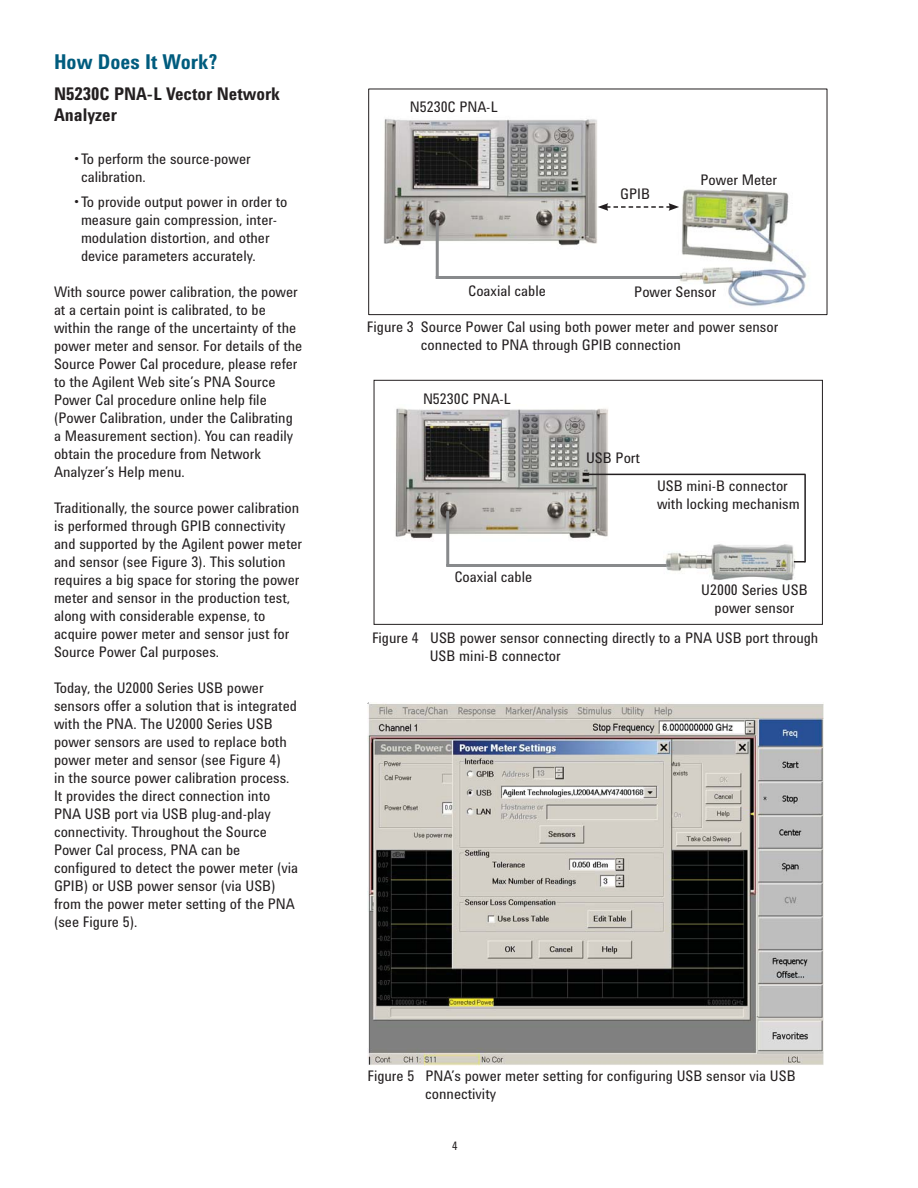
<style>
.page{position:relative;width:918px;height:1188px;background:#fff}
.page>*{position:absolute;margin:0;border:0;box-sizing:border-box;transform-origin:0 0}
.t1{font:700 21px "Agilent Condensed CFF";color:#005c7e}
.t2{font:700 18px/21.6px "Agilent Condensed CFF";color:#231f20}
.t3{font:15px/18px "Agilent Condensed CFF";color:#231f20}
.t4{font:12px "Agilent Condensed CFF";color:#231f20}
</style>
<div class="page">
<div style="left:368px;top:89px;width:459px;height:226px;border:1px solid #231f20"></div>
<img style="left:383px;top:119px;width:214px;height:131px">
<hr style="left:436px;top:220px;width:3px;height:59px;background:#888a8c">
<img style="left:679px;top:189px;width:128px;height:118px">
<svg style="left:598px;top:203px;width:81px;height:8px"></svg>
<hr style="left:436px;top:276px;width:244px;height:3px;background:#888a8c">
<img style="left:368px;top:702px;width:455px;height:363px">
<div style="left:374px;top:380px;width:449px;height:245px;border:1px solid #231f20"></div>
<img style="left:395px;top:408px;width:216px;height:133px">
<img style="left:665px;top:544px;width:131px;height:37px">
<hr style="left:446px;top:564px;width:221px;height:3px;background:#888a8c">
<hr style="left:585px;top:474px;width:221px;height:1px;background:#231f20">
<hr style="left:804px;top:474px;width:2px;height:88px;background:#231f20">
<hr style="left:446px;top:511px;width:3px;height:55px;background:#888a8c">
<h1 class="t1" style="left:54px;top:54px;width:166px">How Does It Work?</h1>
<p class="t2" style="left:54px;top:85px;width:228px">N5230C PNA-L Vector Network<br>Analyzer</p>
<p class="t3" style="left:81px;top:151px;width:171px;text-indent:-7px">• To perform the source-power calibration.</p>
<p class="t3" style="left:81px;top:194px;width:208px;text-indent:-7px">• To provide output power in order to measure gain compression, inter&shy;modulation distortion, and other device parameters accurately.</p>
<p class="t3" style="left:54px;top:284px;width:250px">With source power calibration, the power at a certain point is calibrated, to be within the range of the uncertainty of the power meter and sensor. For details of the Source Power Cal procedure, please refer to the Agilent Web site’s PNA Source Power Cal procedure online help file (Power Calibration, under the Calibrating a Measurement section). You can readily obtain the procedure from Network Analyzer’s Help menu.</p>
<p class="t3" style="left:54px;top:500px;width:250px">Traditionally, the source power calibration is performed through GPIB connectivity and supported by the Agilent power meter and sensor (see Figure 3). This solution requires a big space for storing the power meter and sensor in the production test, along with considerable expense, to acquire power meter and sensor just for Source Power Cal purposes.</p>
<p class="t3" style="left:54px;top:680px;width:246px">Today, the U2000 Series USB power sensors offer a solution that is integrated with the PNA. The U2000 Series USB power sensors are used to replace both power meter and sensor (see Figure 4)<br>in the source power calibration process.<br>It provides the direct connection into PNA USB port via USB plug-and-play connectivity. Throughout the Source Power Cal process, PNA can be configured to detect the power meter (via GPIB) or USB power sensor (via USB) from the power meter setting of the PNA (see Figure 5).</p>
<p class="t3" style="left:410px;top:99px;width:89px">N5230C PNA-L</p>
<p class="t3" style="left:620px;top:186px;width:31px">GPIB</p>
<p class="t3" style="left:700px;top:172px;width:78px">Power Meter</p>
<p class="t3" style="left:468px;top:283px;width:79px">Coaxial cable</p>
<p class="t3" style="left:634px;top:285px;width:84px">Power Sensor</p>
<p class="t3" style="left:421px;top:319px;width:359px;text-indent:-54px">Figure 3 Source Power Cal using both power meter and power sensor connected to PNA through GPIB connection</p>
<p class="t3" style="left:423px;top:392px;width:89px">N5230C PNA-L</p>
<p class="t3" style="left:454px;top:570px;width:79px">Coaxial cable</p>
<p class="t3" style="left:586px;top:450px;width:55px">USB Port</p>
<p class="t3" style="left:657px;top:479px;width:144px">USB mini-B connector with locking mechanism</p>
<p class="t3" style="left:701px;top:582px;width:108px;text-align:center">U2000 Series USB power sensor</p>
<p class="t3" style="left:430px;top:630px;width:390px;text-indent:-58px">Figure 4 USB power sensor connecting directly to a PNA USB port through<br>USB mini-B connector</p>
<p class="t3" style="left:425px;top:1069px;width:372px;text-indent:-58px">Figure 5 PNA’s power meter setting for configuring USB sensor via USB connectivity</p>
<p class="t4" style="left:452px;top:1141px;width:7px">4</p>
</div>
